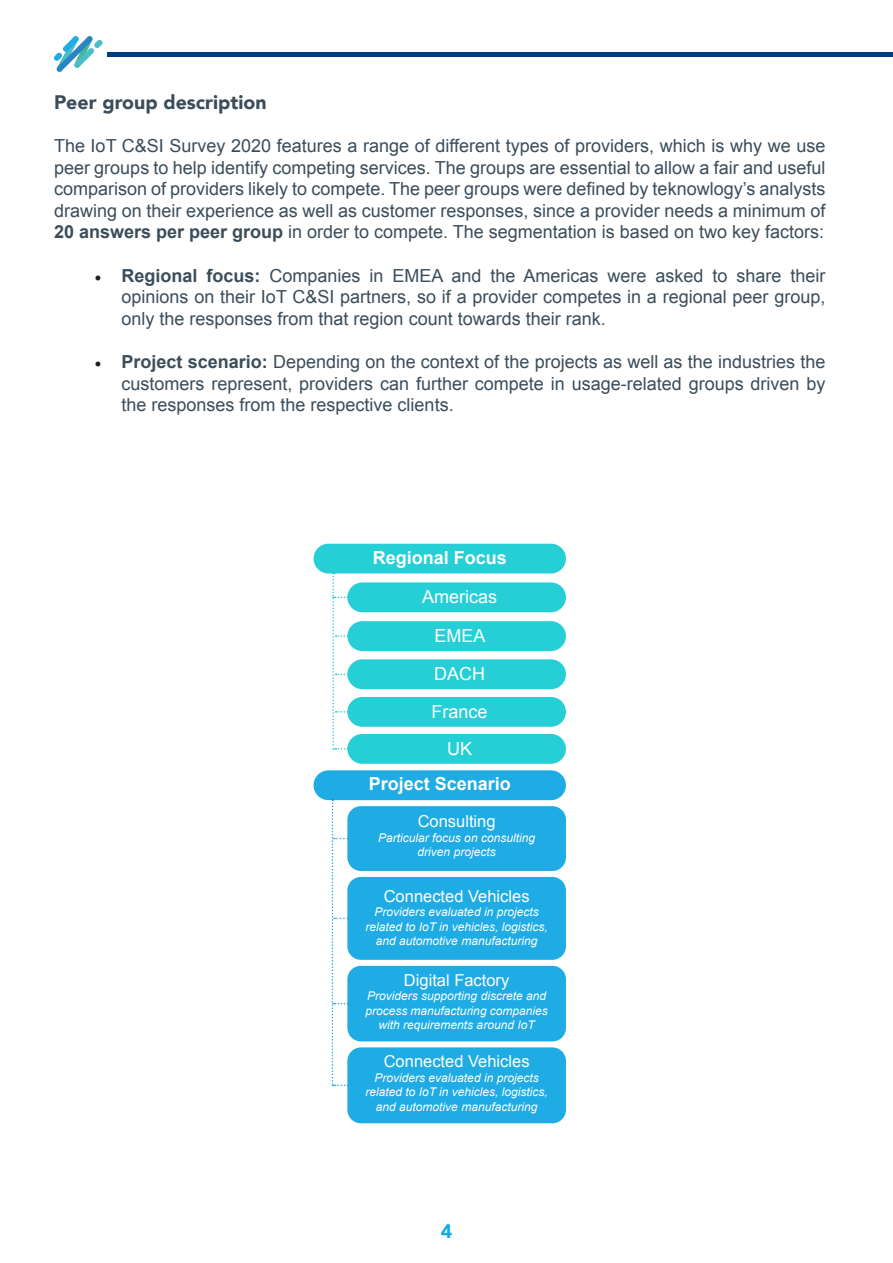
<style>
.page{position:relative;width:893px;height:1263px;background:#fff}
.page>*{position:absolute;margin:0;border:0;box-sizing:border-box;transform-origin:0 0}
.t1{font:900 19.5px "Avenir";color:#3b4d5a}
.t2{font:900 19.5px "Avenir";color:#14abe3}
.t3{font:18px/21.6px "Arial";color:#3b4d5a;text-align:justify}
.t4{font:700 18px "Arial";color:#fff}
.t5{font:18px "Arial";color:#fff}
.t6{font:16.5px "Arial";color:#fff}
.t7{font:italic 12px/14.4px "Arial";color:#fff;text-align:center}
.s1{font-weight:700}
.s2{font-family:"Minion Pro";font-weight:700;color:#231f20}
</style>
<div class="page">
<div style="left:314px;top:544px;width:252px;height:29px;background:#26cfd6;border-radius:15px"></div>
<div style="left:314px;top:770px;width:252px;height:30px;background:#1fabe3;border-radius:15px"></div>
<div style="left:347px;top:582px;width:219px;height:30px;background:#26cfd6;border-radius:15px"></div>
<div style="left:347px;top:621px;width:219px;height:30px;background:#26cfd6;border-radius:15px"></div>
<div style="left:347px;top:659px;width:219px;height:30px;background:#26cfd6;border-radius:15px"></div>
<div style="left:347px;top:697px;width:219px;height:30px;background:#26cfd6;border-radius:15px"></div>
<div style="left:347px;top:734px;width:219px;height:30px;background:#26cfd6;border-radius:15px"></div>
<div style="left:347px;top:806px;width:219px;height:65px;background:#1fabe3;border-radius:14px"></div>
<div style="left:347px;top:877px;width:219px;height:83px;background:#1fabe3;border-radius:14px"></div>
<div style="left:347px;top:966px;width:219px;height:75px;background:#1fabe3;border-radius:14px"></div>
<div style="left:347px;top:1047px;width:219px;height:76px;background:#1fabe3;border-radius:14px"></div>
<svg style="left:332px;top:573px;width:16px;height:177px"></svg>
<svg style="left:332px;top:799px;width:16px;height:287px"></svg>
<svg style="left:54px;top:36px;width:49px;height:36px"></svg>
<hr style="left:107px;top:52px;width:786px;height:4px;background:#003d7d">
<p class="t1" style="left:54px;top:85px;width:214px">Peer group description</p>
<p class="t3" style="left:54px;top:135px;width:773px">The IoT C&amp;SI Survey 2020 features a range of different types of providers, which is why we use peer groups to help identify competing services. The groups are essential to allow a fair and useful comparison of providers likely to compete. The peer groups were defined by teknowlogy’s analysts drawing on their experience as well as customer responses, since a provider needs a minimum of <span class="s1">20 answers per peer group</span> in order to compete. The segmentation is based on two key factors:</p>
<p class="t3" style="left:122px;top:265px;width:705px;text-indent:-27px"><span class="s2">•</span> <span class="s1">Regional focus:</span> Companies in EMEA and the Americas were asked to share their opinions on their IoT C&amp;SI partners, so if a provider competes in a regional peer group, only the responses from that region count towards their rank.</p>
<p class="t3" style="left:122px;top:351px;width:705px;text-indent:-27px"><span class="s2">•</span> <span class="s1">Project scenario:</span> Depending on the context of the projects as well as the industries the customers represent, providers can further compete in usage-related groups driven by the responses from the respective clients.</p>
<p class="t4" style="left:373px;top:545px;width:136px">Regional Focus</p>
<p class="t5" style="left:422px;top:585px;width:77px">Americas</p>
<p class="t5" style="left:435px;top:624px;width:53px">EMEA</p>
<p class="t5" style="left:434px;top:662px;width:52px">DACH</p>
<p class="t5" style="left:432px;top:700px;width:58px">France</p>
<p class="t5" style="left:447px;top:737px;width:27px">UK</p>
<p class="t4" style="left:369px;top:772px;width:144px">Project Scenario</p>
<p class="t6" style="left:418px;top:810px;width:79px">Consulting</p>
<p class="t7" style="left:378px;top:830px;width:158px">Particular focus on consulting driven projects</p>
<p class="t6" style="left:384px;top:885px;width:147px">Connected Vehicles</p>
<p class="t7" style="left:365px;top:905px;width:184px">Providers evaluated in projects related to IoT in vehicles, logistics, and automotive manufacturing</p>
<p class="t6" style="left:404px;top:969px;width:107px">Digital Factory</p>
<p class="t7" style="left:365px;top:989px;width:184px">Providers supporting discrete and process manufacturing companies with requirements around IoT</p>
<p class="t6" style="left:384px;top:1051px;width:147px">Connected Vehicles</p>
<p class="t7" style="left:365px;top:1070px;width:184px">Providers evaluated in projects related to IoT in vehicles, logistics, and automotive manufacturing</p>
<p class="t2" style="left:441px;top:1214px;width:13px">4</p>
</div>
